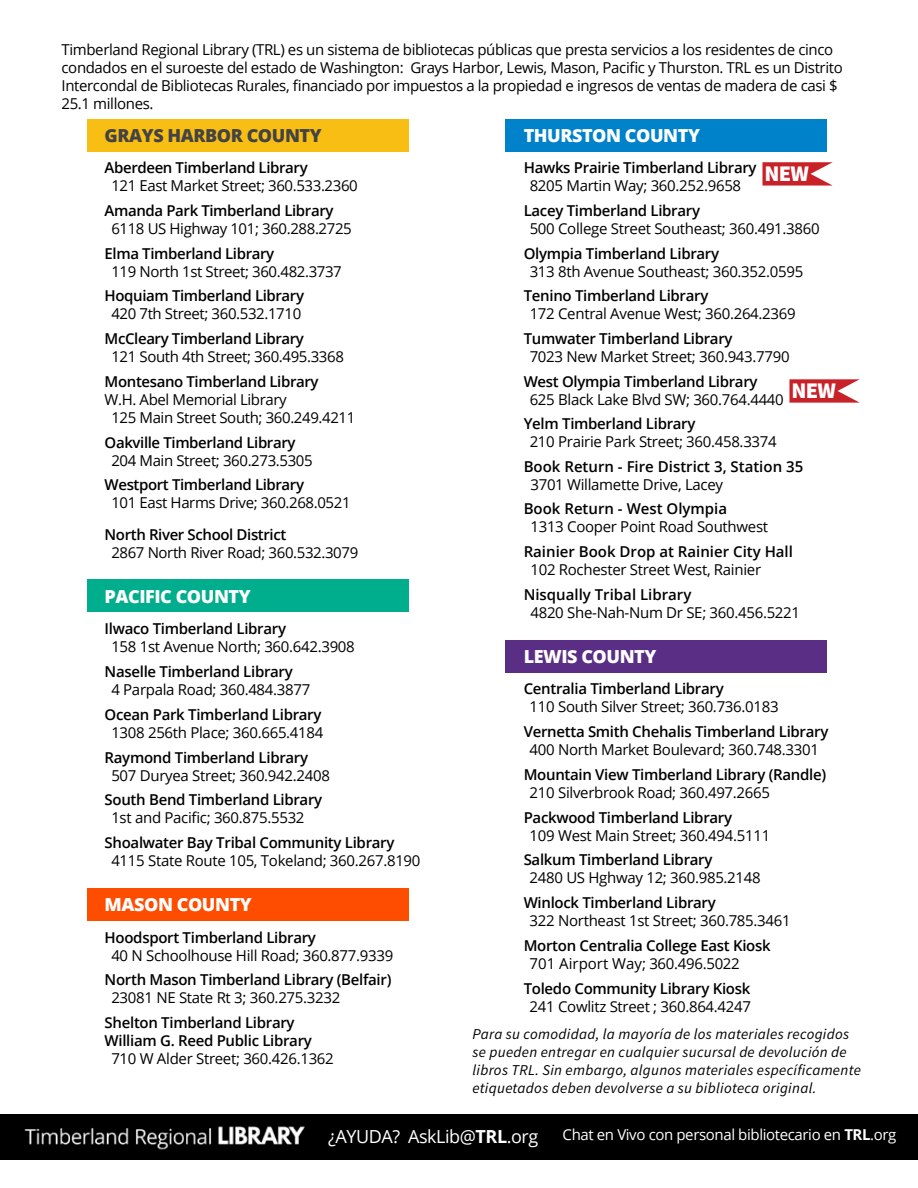
<style>
.page{position:relative;width:918px;height:1188px;background:#fff}
.page>*{position:absolute;margin:0;border:0;box-sizing:border-box;transform-origin:0 0}
.t1{font:900 22.35px "Source Sans Pro";letter-spacing:-.03em;color:#fff}
.t2{font:800 18px "Open Sans";letter-spacing:-.025em;color:#fff}
.t3{font:18px "Open Sans";letter-spacing:-.025em;color:#fff}
.t4{font:800 18px "Open Sans";letter-spacing:-.025em;color:#434345}
.t5{font:15px/18px "Open Sans";letter-spacing:-.02em;color:#000}
.t6{font:600 15px/18px "Open Sans";letter-spacing:-.02em;color:#000}
.t7{font:italic 15px/18px "Source Sans Pro";letter-spacing:.02em;color:#000}
.t8{font:600 15px "Open Sans";color:#000}
.t9{font:15px "Open Sans";letter-spacing:-.025em;color:#fff}
.t10{font:15px "Open Sans";color:#000}
.s1{font-weight:700}
</style>
<div class="page">
<div style="left:87px;top:579px;width:321px;height:33px;background:#00ae8d"></div>
<div style="left:87px;top:888px;width:321px;height:33px;background:#ff4d00"></div>
<div style="left:87px;top:119px;width:321px;height:33px;background:#f8be13"></div>
<div style="left:505px;top:640px;width:322px;height:33px;background:#592e84"></div>
<div style="left:505px;top:119px;width:322px;height:33px;background:#0082cb"></div>
<div style="left:0;top:1115px;width:918px;height:45px;background:#000"></div>
<img style="left:24px;top:1126px;width:281px;height:24px">
<svg style="left:762px;top:162px;width:70px;height:24px;background:#d1484e"></svg>
<svg style="left:789px;top:379px;width:70px;height:24px;background:#d1484e"></svg>
<p class="t5" style="left:62px;top:40px;width:783px">Timberland Regional Library (TRL) es un sistema de bibliotecas públicas que presta servicios a los residentes de cinco condados en el suroeste del estado de Washington: Grays Harbor, Lewis, Mason, Pacific y Thurston. TRL es un Distrito Intercondal de Bibliotecas Rurales, financiado por impuestos a la propiedad e ingresos de ventas de madera de casi $ 25.1 millones.</p>
<p class="t4" style="left:105px;top:121px;width:219px">GRAYS HARBOR COUNTY</p>
<p class="t6" style="left:105px;top:158px;width:205px">Aberdeen Timberland Library</p>
<p class="t5" style="left:111px;top:176px;width:248px">121 East Market Street; 360.533.2360</p>
<p class="t6" style="left:105px;top:201px;width:230px">Amanda Park Timberland Library</p>
<p class="t5" style="left:111px;top:219px;width:242px">6118 US Highway 101; 360.288.2725</p>
<p class="t6" style="left:105px;top:244px;width:171px">Elma Timberland Library</p>
<p class="t5" style="left:111px;top:262px;width:232px">119 North 1st Street; 360.482.3737</p>
<p class="t6" style="left:105px;top:287px;width:201px">Hoquiam Timberland Library</p>
<p class="t5" style="left:111px;top:304px;width:191px">420 7th Street; 360.532.1710</p>
<p class="t6" style="left:105px;top:329px;width:201px">McCleary Timberland Library</p>
<p class="t5" style="left:111px;top:347px;width:234px">121 South 4th Street; 360.495.3368</p>
<p class="t6" style="left:105px;top:372px;width:215px">Montesano Timberland Library</p>
<p class="t5" style="left:111px;top:390px;width:246px;text-indent:-7px">W.H. Abel Memorial Library<br>125 Main Street South; 360.249.4211</p>
<p class="t6" style="left:105px;top:433px;width:192px">Oakville Timberland Library</p>
<p class="t5" style="left:111px;top:451px;width:203px">204 Main Street; 360.273.5305</p>
<p class="t6" style="left:105px;top:476px;width:201px">Westport Timberland Library</p>
<p class="t5" style="left:111px;top:493px;width:241px">101 East Harms Drive; 360.268.0521</p>
<p class="t6" style="left:105px;top:525px;width:183px">North River School District</p>
<p class="t5" style="left:111px;top:543px;width:248px">2867 North River Road; 360.532.3079</p>
<p class="t2" style="left:105px;top:583px;width:148px">PACIFIC COUNTY</p>
<p class="t6" style="left:105px;top:620px;width:183px">Ilwaco Timberland Library</p>
<p class="t5" style="left:111px;top:637px;width:245px">158 1st Avenue North; 360.642.3908</p>
<p class="t6" style="left:105px;top:662px;width:190px">Naselle Timberland Library</p>
<p class="t5" style="left:111px;top:680px;width:200px">4 Parpala Road; 360.484.3877</p>
<p class="t6" style="left:105px;top:705px;width:218px">Ocean Park Timberland Library</p>
<p class="t5" style="left:111px;top:723px;width:214px">1308 256th Place; 360.665.4184</p>
<p class="t6" style="left:105px;top:748px;width:205px">Raymond Timberland Library</p>
<p class="t5" style="left:111px;top:766px;width:220px">507 Duryea Street; 360.942.2408</p>
<p class="t6" style="left:105px;top:791px;width:219px">South Bend Timberland Library</p>
<p class="t5" style="left:111px;top:808px;width:195px">1st and Pacific; 360.875.5532</p>
<p class="t6" style="left:105px;top:833px;width:291px">Shoalwater Bay Tribal Community Library</p>
<p class="t5" style="left:111px;top:851px;width:311px">4115 State Route 105, Tokeland; 360.267.8190</p>
<p class="t2" style="left:105px;top:891px;width:149px">MASON COUNTY</p>
<p class="t6" style="left:105px;top:928px;width:213px">Hoodsport Timberland Library</p>
<p class="t5" style="left:111px;top:946px;width:283px">40 N Schoolhouse Hill Road; 360.877.9339</p>
<p class="t6" style="left:105px;top:971px;width:288px">North Mason Timberland Library (Belfair)</p>
<p class="t5" style="left:111px;top:988px;width:230px">23081 NE State Rt 3; 360.275.3232</p>
<p class="t6" style="left:105px;top:1013px;width:209px">Shelton Timberland Library<br>William G. Reed Public Library</p>
<p class="t5" style="left:111px;top:1049px;width:224px">710 W Alder Street; 360.426.1362</p>
<p class="t2" style="left:524px;top:121px;width:178px">THURSTON COUNTY</p>
<p class="t6" style="left:524px;top:158px;width:234px">Hawks Prairie Timberland Library</p>
<p class="t5" style="left:530px;top:176px;width:213px">8205 Martin Way; 360.252.9658</p>
<p class="t6" style="left:524px;top:201px;width:178px">Lacey Timberland Library</p>
<p class="t5" style="left:530px;top:219px;width:291px">500 College Street Southeast; 360.491.3860</p>
<p class="t6" style="left:524px;top:244px;width:197px">Olympia Timberland Library</p>
<p class="t5" style="left:530px;top:262px;width:275px">313 8th Avenue Southeast; 360.352.0595</p>
<p class="t6" style="left:524px;top:287px;width:186px">Tenino Timberland Library</p>
<p class="t5" style="left:530px;top:304px;width:267px">172 Central Avenue West; 360.264.2369</p>
<p class="t6" style="left:524px;top:329px;width:210px">Tumwater Timberland Library</p>
<p class="t5" style="left:530px;top:347px;width:261px">7023 New Market Street; 360.943.7790</p>
<p class="t6" style="left:524px;top:372px;width:235px">West Olympia Timberland Library</p>
<p class="t5" style="left:530px;top:390px;width:256px">625 Black Lake Blvd SW; 360.764.4440</p>
<p class="t6" style="left:524px;top:414px;width:173px">Yelm Timberland Library</p>
<p class="t5" style="left:530px;top:432px;width:249px">210 Prairie Park Street; 360.458.3374</p>
<p class="t8" style="left:524px;top:456px;width:281px">Book Return - Fire District 3, Station 35</p>
<p class="t5" style="left:530px;top:475px;width:194px">3701 Willamette Drive, Lacey</p>
<p class="t8" style="left:524px;top:499px;width:205px">Book Return - West Olympia</p>
<p class="t5" style="left:530px;top:518px;width:239px">1313 Cooper Point Road Southwest</p>
<p class="t8" style="left:524px;top:541px;width:271px">Rainier Book Drop at Rainier City Hall</p>
<p class="t5" style="left:530px;top:560px;width:232px">102 Rochester Street West, Rainier</p>
<p class="t8" style="left:524px;top:584px;width:169px">Nisqually Tribal Library</p>
<p class="t5" style="left:530px;top:603px;width:271px">4820 She-Nah-Num Dr SE; 360.456.5221</p>
<p class="t2" style="left:524px;top:643px;width:134px">LEWIS COUNTY</p>
<p class="t6" style="left:524px;top:680px;width:202px">Centralia Timberland Library</p>
<p class="t5" style="left:530px;top:698px;width:250px">110 South Silver Street; 360.736.0183</p>
<p class="t6" style="left:524px;top:722px;width:306px">Vernetta Smith Chehalis Timberland Library</p>
<p class="t5" style="left:530px;top:740px;width:291px">400 North Market Boulevard; 360.748.3301</p>
<p class="t6" style="left:524px;top:765px;width:304px">Mountain View Timberland Library (Randle)</p>
<p class="t5" style="left:530px;top:783px;width:242px">210 Silverbrook Road; 360.497.2665</p>
<p class="t6" style="left:524px;top:808px;width:210px">Packwood Timberland Library</p>
<p class="t5" style="left:530px;top:826px;width:242px">109 West Main Street; 360.494.5111</p>
<p class="t6" style="left:524px;top:851px;width:190px">Salkum Timberland Library</p>
<p class="t5" style="left:530px;top:869px;width:233px">2480 US Hghway 12; 360.985.2148</p>
<p class="t6" style="left:524px;top:893px;width:194px">Winlock Timberland Library</p>
<p class="t5" style="left:530px;top:911px;width:263px">322 Northeast 1st Street; 360.785.3461</p>
<p class="t6" style="left:524px;top:936px;width:249px">Morton Centralia College East Kiosk</p>
<p class="t10" style="left:530px;top:953px;width:212px">701 Airport Way; 360.496.5022</p>
<p class="t6" style="left:524px;top:979px;width:228px">Toledo Community Library Kiosk</p>
<p class="t5" style="left:530px;top:997px;width:223px">241 Cowlitz Street ; 360.864.4247</p>
<h1 class="t1" style="left:764px;top:159px;width:46px">NEW</h1>
<h1 class="t1" style="left:791px;top:376px;width:46px">NEW</h1>
<p class="t7" style="left:472px;top:1025px;width:390px">Para su comodidad, la mayoría de los materiales recogidos se pueden entregar en cualquier sucursal de devolución de libros TRL. Sin embargo, algunos materiales específicamente etiquetados deben devolverse a su biblioteca original.</p>
<p class="t3" style="left:328px;top:1124px;width:211px">¿AYUDA? AskLib@<span class="s1">TRL</span>.org</p>
<p class="t9" style="left:563px;top:1125px;width:335px">Chat en Vivo con personal bibliotecario en <span class="s1">TRL</span>.org</p>
</div>
